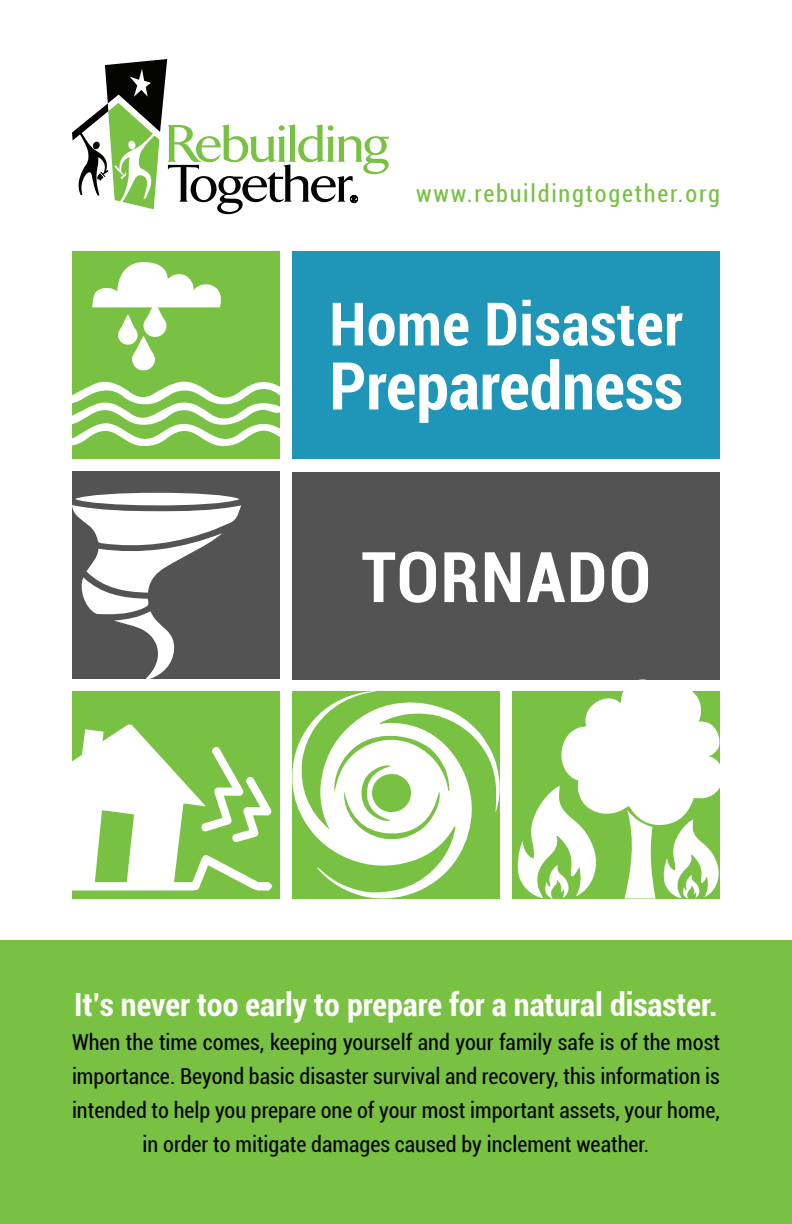
<style>
.page{position:relative;width:792px;height:1224px;background:#fff}
.page>*{position:absolute;margin:0;border:0;box-sizing:border-box;transform-origin:0 0}
.t1{font:700 condensed 70px "Roboto";letter-spacing:.025em;color:#fff}
.t2{font:700 condensed 66px "Roboto";color:#fff}
.t3{font:700 condensed 60px "Roboto";letter-spacing:.01em;color:#fff}
.t4{font:700 condensed 32px "Roboto";color:#fff}
.t5{font:condensed 24px "Roboto";letter-spacing:.075em;color:#79c142}
.t6{font:condensed 22px/34px "Roboto";color:#040503;text-align:center}
</style>
<div class="page">
<div style="left:72px;top:691px;width:207px;height:208px;background:#79c142"></div>
<div style="left:72px;top:251px;width:207px;height:208px;background:#79c142"></div>
<div style="left:72px;top:472px;width:207px;height:207px;background:#535354"></div>
<svg style="left:72px;top:379px;width:208px;height:69px"></svg>
<div style="left:292px;top:251px;width:428px;height:208px;background:#1f96b7"></div>
<div style="left:292px;top:472px;width:428px;height:207px;background:#535354"></div>
<svg style="left:72px;top:59px;width:317px;height:155px"></svg>
<svg style="left:72px;top:492px;width:169px;height:187px"></svg>
<svg style="left:292px;top:691px;width:208px;height:208px;fill:#79c142"></svg>
<svg style="left:92px;top:262px;width:129px;height:109px"></svg>
<div style="left:0;top:940px;width:792px;height:284px;background:#79c142"></div>
<svg style="left:72px;top:724px;width:200px;height:167px"></svg>
<svg style="left:516px;top:679px;width:204px;height:220px"></svg>
<p class="t5" style="left:416px;top:177px;width:305px">www.rebuildingtogether.org</p>
<h3 class="t3" style="left:329px;top:282px;width:355px">Home Disaster</h3>
<h2 class="t2" style="left:329px;top:340px;width:355px">Preparedness</h2>
<h1 class="t1" style="left:361px;top:528px;width:291px">TORNADO</h1>
<h3 class="t4" style="left:74px;top:982px;width:645px">It’s never too early to prepare for a natural disaster.</h3>
<p class="t6" style="left:72px;top:1024px;width:650px">When the time comes, keeping yourself and your family safe is of the most importance. Beyond basic disaster survival and recovery, this information is intended to help you prepare one of your most important assets, your home, in order to mitigate damages caused by inclement weather.</p>
</div>
